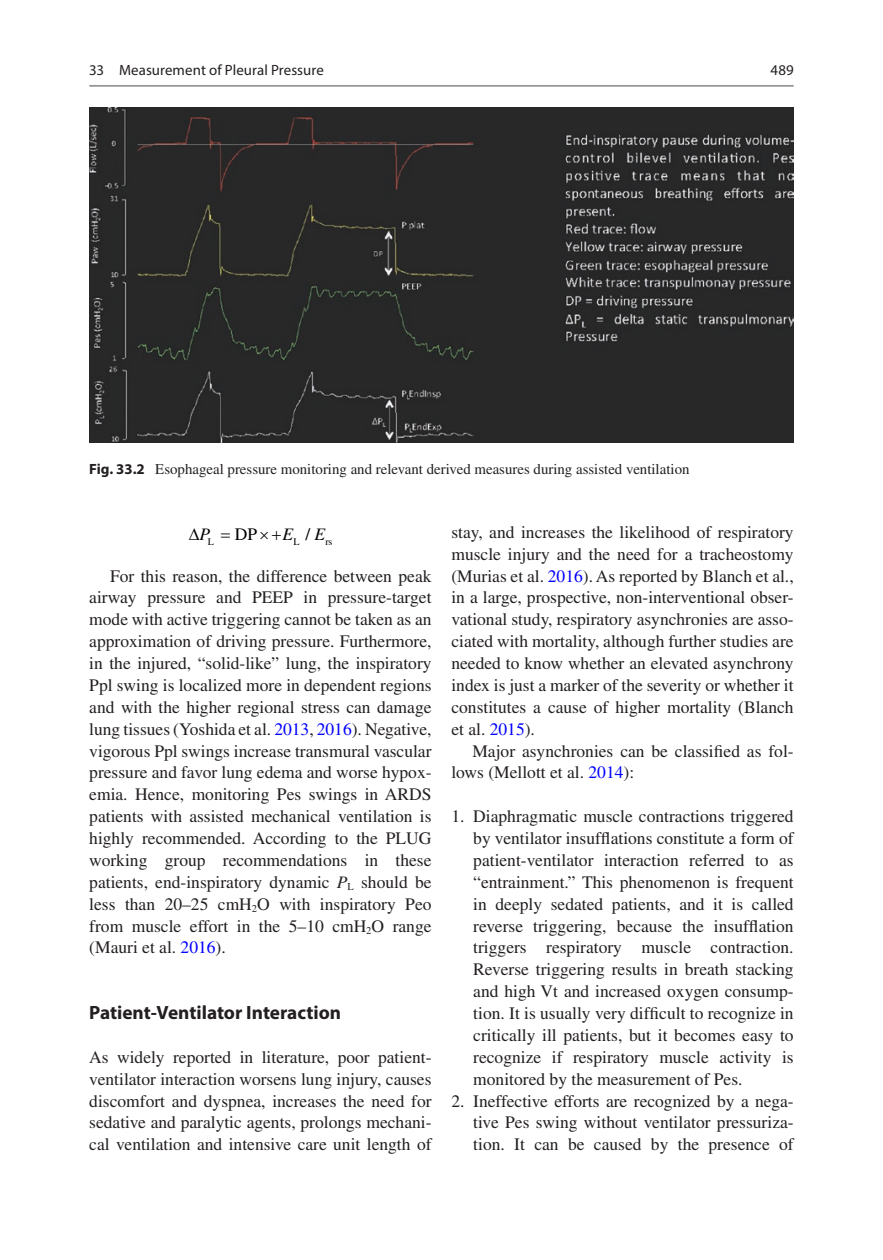
<style>
.page{position:relative;width:883px;height:1260px;background:#fff}
.page>*{position:absolute;margin:0;border:0;box-sizing:border-box;transform-origin:0 0}
.t1{font:700 19.25px "Myriad Pro";color:#231f20}
.t2{font:17.5px/21.9px "Times LT Std";color:#231f20;text-align:justify}
.t3{font:17.5px "Times LT Std Roman 7";color:#000}
.t4{font:17.5px "Times LT Std Italic 4";color:#000}
.t5{font:14.88px "Times LT Std";color:#231f20}
.t6{font:14.88px "Myriad Pro Regular 3";letter-spacing:.005em;color:#231f20}
.t7{font:14.88px "Myriad Pro";color:#231f20}
.t8{font:10.15px "Times LT Std Roman 7";color:#000}
.s1{font-family:"Myriad Pro";font-weight:700}
.s2{color:#00f}
.s3{font-style:italic}
</style>
<div class="page">
<img style="left:90px;top:107px;width:703px;height:335px">
<hr style="left:89px;top:85px;width:705px;height:2px;background:#939598">
<p class="t6" style="left:89px;top:61px;width:236px">33 Measurement of Pleural Pressure</p>
<p class="t7" style="left:771px;top:61px;width:25px">489</p>
<p class="t5" style="left:89px;top:460px;width:602px"><span class="s1">Fig. 33.2</span> Esophageal pressure monitoring and relevant derived measures during assisted ventilation</p>
<p class="t3" style="left:306px;top:524px;width:6px">/</p>
<p class="t2" style="left:89px;top:565px;width:344px;text-indent:21px">For this reason, the difference between peak airway pressure and PEEP in pressure-target mode with active triggering cannot be taken as an approximation of driving pressure. Furthermore, in the injured, “solid-like” lung, the inspiratory Ppl swing is localized more in dependent regions and with the higher regional stress can damage lung tissues (Yoshida et al. <span class="s2">2013</span>, <span class="s2">2016</span>). Negative, vigorous Ppl swings increase transmural vascular pressure and favor lung edema and worse hypox&shy;emia. Hence, monitoring Pes swings in ARDS patients with assisted mechanical ventilation is highly recommended. According to the PLUG working group recommendations in these patients, end-inspiratory dynamic <span class="s3">P</span><sub>L</sub> should be less than 20–25 cmH<sub>2</sub>O with inspiratory Peo from muscle effort in the 5–10 cmH<sub>2</sub>O range (Mauri et al. <span class="s2">2016</span>).</p>
<p class="t3" style="left:235px;top:524px;width:24px">DP</p>
<p class="t8" style="left:314px;top:536px;width:20px"><sup>E</sup>rs</p>
<p class="t4" style="left:199px;top:525px;width:12px">P</p>
<p class="t4" style="left:282px;top:525px;width:12px">E</p>
<p class="t8" style="left:208px;top:536px;width:8px">L</p>
<p class="t8" style="left:293px;top:536px;width:8px">L</p>
<p class="t1" style="left:89px;top:1000px;width:253px">Patient-Ventilator Interaction</p>
<p class="t2" style="left:89px;top:1046px;width:344px">As widely reported in literature, poor patient&shy;ventilator interaction worsens lung injury, causes discomfort and dyspnea, increases the need for sedative and paralytic agents, prolongs mechani&shy;cal ventilation and intensive care unit length of</p>
<p class="t2" style="left:451px;top:521px;width:344px">stay, and increases the likelihood of respiratory muscle injury and the need for a tracheostomy (Murias et al. <span class="s2">2016</span>). As reported by Blanch et al., in a large, prospective, non-interventional obser&shy;vational study, respiratory asynchronies are asso&shy;ciated with mortality, although further studies are needed to know whether an elevated asynchrony index is just a marker of the severity or whether it constitutes a cause of higher mortality (Blanch et al. <span class="s2">2015</span>).</p>
<p class="t2" style="left:451px;top:740px;width:344px;text-indent:21px">Major asynchronies can be classified as fol&shy;lows (Mellott et al. <span class="s2">2014</span>):</p>
<p class="t2" style="left:473px;top:805px;width:322px;text-indent:-22px">1. Diaphragmatic muscle contractions triggered by ventilator insufflations constitute a form of patient-ventilator interaction referred to as “entrainment.” This phenomenon is frequent in deeply sedated patients, and it is called reverse triggering, because the insufflation triggers respiratory muscle contraction.<br>Reverse triggering results in breath stacking and high Vt and increased oxygen consump&shy;tion. It is usually very difficult to recognize in critically ill patients, but it becomes easy to recognize if respiratory muscle activity is monitored by the measurement of Pes.</p>
<p class="t2" style="left:473px;top:1090px;width:322px;text-indent:-22px">2. Ineffective efforts are recognized by a nega&shy;tive Pes swing without ventilator pressuriza&shy;tion. It can be caused by the presence of</p>
</div>
